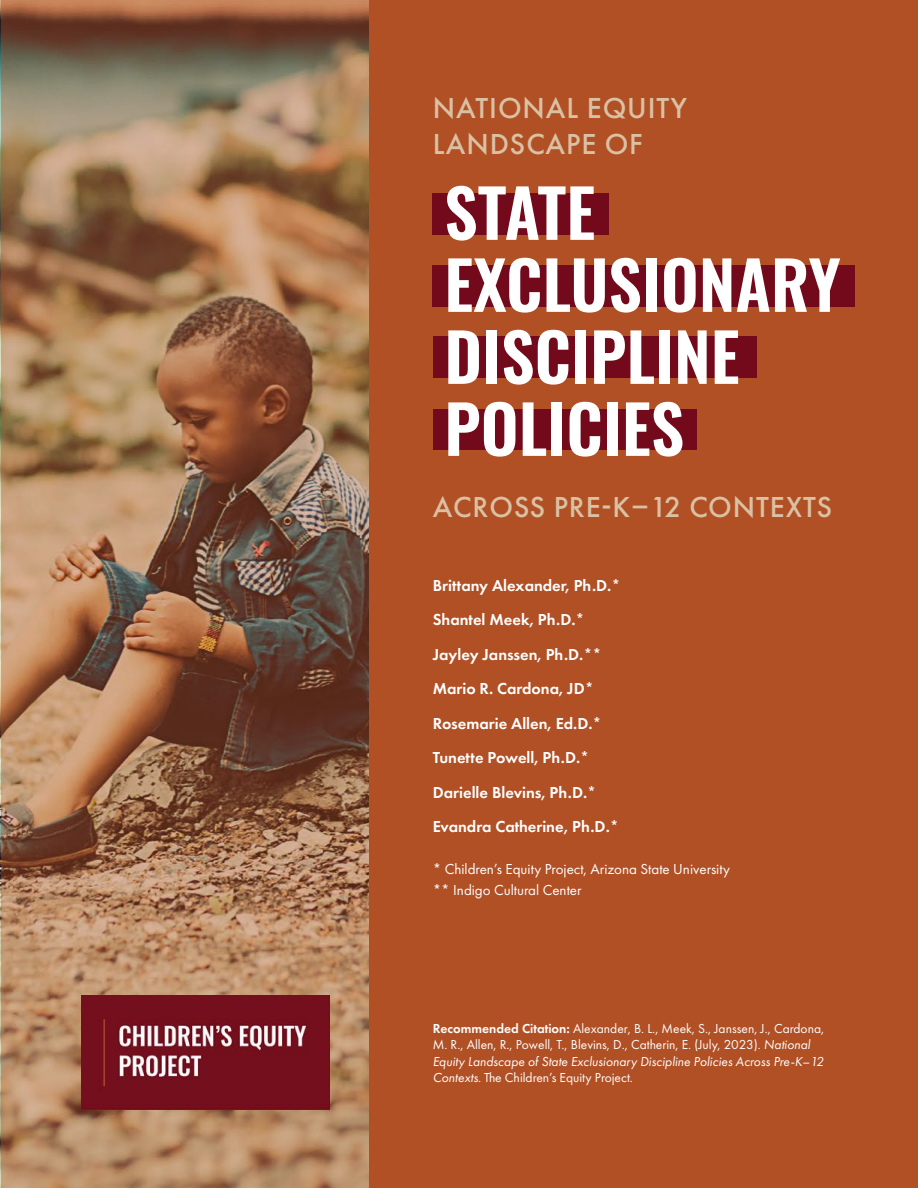
<style>
.page{position:relative;width:918px;height:1188px;background:#fff}
.page>*{position:absolute;margin:0;border:0;box-sizing:border-box;transform-origin:0 0}
.t1{font:600 66px/72px "Oswald";color:#fff}
.t2{font:500 30px/36px "Futura PT";letter-spacing:.03em;color:#dac1a4}
.t3{font:600 16.5px/34.5px "Futura PT";color:#fff}
.t4{font:15px/21px "Futura PT";color:#fff}
.t5{font:13.5px/16.5px "Futura PT";color:#fff}
.s1{font-weight:500}
.s2{font-weight:600}
.s3{font-style:italic}
</style>
<div class="page">
<div style="left:369px;top:0;width:549px;height:1188px;background:#b15025"></div>
<img style="left:1px;top:0;width:368px;height:1188px">
<div style="left:433px;top:193px;width:176px;height:42px;background:#730a1c"></div>
<div style="left:433px;top:336px;width:324px;height:42px;background:#730a1c"></div>
<div style="left:433px;top:265px;width:422px;height:42px;background:#730a1c"></div>
<div style="left:433px;top:409px;width:264px;height:41px;background:#730a1c"></div>
<img style="left:81px;top:996px;width:249px;height:113px">
<h2 class="t2" style="left:433px;top:90px;width:256px">NATIONAL EQUITY<br>LANDSCAPE OF</h2>
<h1 class="t1" style="left:444px;top:181px;width:398px">STATE<br>EXCLUSIONARY<br>DISCIPLINE<br>POLICIES</h1>
<h2 class="t2" style="left:433px;top:489px;width:401px">ACROSS PRE-K–12 CONTEXTS</h2>
<p class="t3" style="left:433px;top:568px;width:189px">Brittany Alexander, Ph.D.<span class="s1">*<br></span>Shantel Meek, Ph.D.<span class="s1">*<br></span>Jayley Janssen, Ph.D.<span class="s1">**<br></span>Mario R. Cardona, JD<span class="s1">*<br></span>Rosemarie Allen, Ed.D.<span class="s1">*<br></span>Tunette Powell, Ph.D.<span class="s1">*<br></span>Darielle Blevins, Ph.D.<span class="s1">*<br></span>Evandra Catherine, Ph.D.<span class="s1">*</span></p>
<p class="t4" style="left:433px;top:859px;width:299px">* Children’s Equity Project, Arizona State University ** Indigo Cultural Center</p>
<p class="t5" style="left:433px;top:1020px;width:393px"><span class="s2">Recommended Citation:</span> Alexander, B. L., Meek, S., Janssen, J., Cardona, M. R., Allen, R., Powell, T., Blevins, D., Catherin, E. (July, 2023). <span class="s3">National Equity Landscape of State Exclusionary Discipline Policies Across Pre-K–12<br>Contexts.</span> The Children’s Equity Project.</p>
</div>
